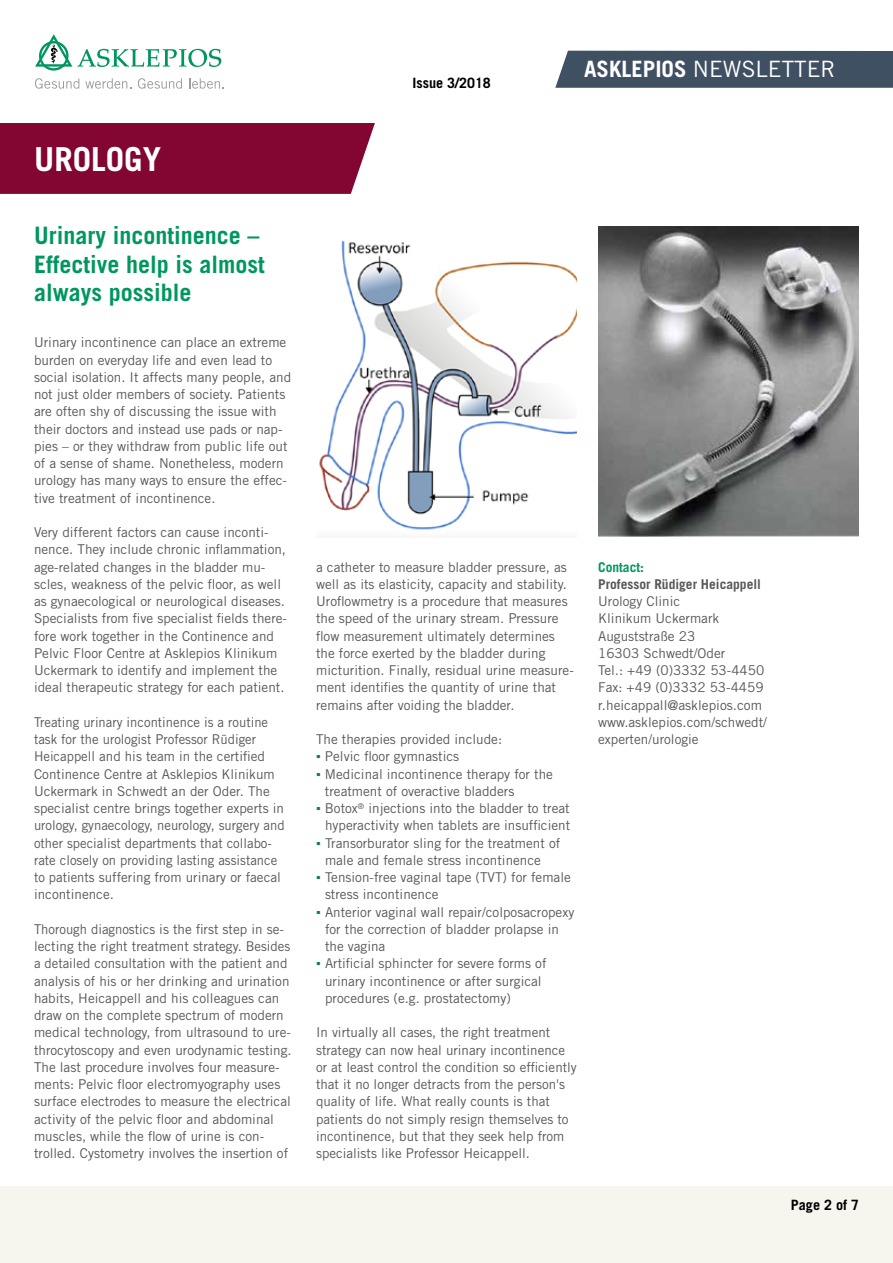
<style>
.page{position:relative;width:893px;height:1263px;background:#fff}
.page>*{position:absolute;margin:0;border:0;box-sizing:border-box;transform-origin:0 0}
.t1{font:700 33px "Trade Gothic LT Std";color:#fff}
.t2{font:700 24px/28.8px "Trade Gothic LT Std";color:#00975f}
.t3{font:22.5px "Trade Gothic LT Std";color:#fff}
.t4{font:700 14.25px "Trade Gothic LT Std";color:#000}
.t5{font:13.5px/17.2px "Trade Gothic LT Std";color:#575756}
.t6{font:700 13.5px "Trade Gothic LT Std";color:#575756}
.t7{font:700 13.5px "Trade Gothic LT Std";color:#00975f}
.s1{font-weight:700}
.s2{font-family:"Arial";color:#008251}
</style>
<div class="page">
<div style="left:0;top:1186px;width:893px;height:77px;background:#f6f5ee"></div>
<div style="left:555px;top:51px;width:338px;height:37px;background:#405063"></div>
<svg style="left:35px;top:34px;width:186px;height:37px"></svg>
<svg style="left:35px;top:78px;width:44px;height:11px"></svg>
<svg style="left:85px;top:78px;width:46px;height:11px"></svg>
<svg style="left:138px;top:78px;width:44px;height:11px"></svg>
<svg style="left:189px;top:78px;width:35px;height:11px"></svg>
<div style="left:0;top:123px;width:375px;height:71px;background:#830532"></div>
<img style="left:598px;top:227px;width:261px;height:310px">
<img style="left:319px;top:240px;width:258px;height:290px">
<h1 class="t1" style="left:34px;top:138px;width:128px">UROLOGY</h1>
<h2 class="t2" style="left:34px;top:221px;width:232px">Urinary incontinence –<br>Effective help is almost always possible</h2>
<p class="t5" style="left:34px;top:334px;width:259px">Urinary incontinence can place an extreme burden on everyday life and even lead to social isolation. It affects many people, and not just older members of society. Patients are often shy of discussing the issue with their doctors and instead use pads or nap&shy;pies – or they withdraw from public life out of a sense of shame. Nonetheless, modern urology has many ways to ensure the effec&shy;tive treatment of incontinence.</p>
<p class="t5" style="left:34px;top:523px;width:255px">Very different factors can cause inconti&shy;nence. They include chronic inflammation, age-related changes in the bladder mu&shy;scles, weakness of the pelvic floor, as well as gynaecological or neurological diseases.<br>Specialists from five specialist fields there&shy;fore work together in the Continence and Pelvic Floor Centre at Asklepios Klinikum Uckermark to identify and implement the ideal therapeutic strategy for each patient.</p>
<p class="t5" style="left:34px;top:713px;width:252px">Treating urinary incontinence is a routine task for the urologist Professor Rüdiger Heicappell and his team in the certified Continence Centre at Asklepios Klinikum Uckermark in Schwedt an der Oder. The specialist centre brings together experts in urology, gynaecology, neurology, surgery and other specialist departments that collabo&shy;rate closely on providing lasting assistance to patients suffering from urinary or faecal incontinence.</p>
<p class="t5" style="left:34px;top:920px;width:259px">Thorough diagnostics is the first step in se&shy;lecting the right treatment strategy. Besides a detailed consultation with the patient and analysis of his or her drinking and urination habits, Heicappell and his colleagues can draw on the complete spectrum of modern medical technology, from ultrasound to ure&shy;throcytoscopy and even urodynamic testing.<br>The last procedure involves four measure&shy;ments: Pelvic floor electromyography uses surface electrodes to measure the electrical activity of the pelvic floor and abdominal muscles, while the flow of urine is con&shy;trolled. Cystometry involves the insertion of</p>
<p class="t4" style="left:412px;top:74px;width:80px">Issue 3/2018</p>
<h3 class="t3" style="left:584px;top:56px;width:253px"><span class="s1">ASKLEPIOS</span> NEWSLETTER</h3>
<p class="t5" style="left:316px;top:558px;width:259px">a catheter to measure bladder pressure, as well as its elasticity, capacity and stability.<br>Uroflowmetry is a procedure that measures the speed of the urinary stream. Pressure flow measurement ultimately determines the force exerted by the bladder during micturition. Finally, residual urine measure&shy;ment identifies the quantity of urine that remains after voiding the bladder.</p>
<p class="t5" style="left:316px;top:730px;width:188px">The therapies provided include:</p>
<p class="t5" style="left:316px;top:748px;width:145px"><span class="s2">▪</span> Pelvic floor gymnastics</p>
<p class="t5" style="left:325px;top:765px;width:230px;text-indent:-9px"><span class="s2">▪</span> Medicinal incontinence therapy for the treatment of overactive bladders</p>
<p class="t5" style="left:316px;top:799px;width:256px;text-align:right"><span class="s2">▪</span> Botox<sup>®</sup> injections into the bladder to treat hyperactivity when tablets are insufficient</p>
<p class="t5" style="left:325px;top:834px;width:237px;text-indent:-9px"><span class="s2">▪</span> Transorburator sling for the treatment of male and female stress incontinence</p>
<p class="t5" style="left:325px;top:868px;width:247px;text-indent:-9px"><span class="s2">▪</span> Tension-free vaginal tape (TVT) for female stress incontinence</p>
<p class="t5" style="left:325px;top:903px;width:251px;text-indent:-9px"><span class="s2">▪</span> Anterior vaginal wall repair/colposacropexy for the correction of bladder prolapse in the vagina</p>
<p class="t5" style="left:325px;top:955px;width:223px;text-indent:-9px"><span class="s2">▪</span> Artificial sphincter for severe forms of urinary incontinence or after surgical procedures (e.g. prostatectomy)</p>
<p class="t5" style="left:316px;top:1024px;width:262px">In virtually all cases, the right treatment strategy can now heal urinary incontinence or at least control the condition so efficiently that it no longer detracts from the person's quality of life. What really counts is that patients do not simply resign themselves to incontinence, but that they seek help from specialists like Professor Heicappell.</p>
<p class="t7" style="left:598px;top:558px;width:47px">Contact:</p>
<p class="t6" style="left:598px;top:576px;width:164px">Professor Rüdiger Heicappell</p>
<p class="t5" style="left:598px;top:592px;width:170px">Urology Clinic<br>Klinikum Uckermark<br>Auguststraße 23<br>16303 Schwedt/Oder<br>Tel.: +49 (0)3332 53-4450<br>Fax: +49 (0)3332 53-4459 r.heicappall@asklepios.com www.asklepios.com/schwedt/ experten/urologie</p>
<p class="t4" style="left:791px;top:1196px;width:70px">Page 2 of 7</p>
</div>
